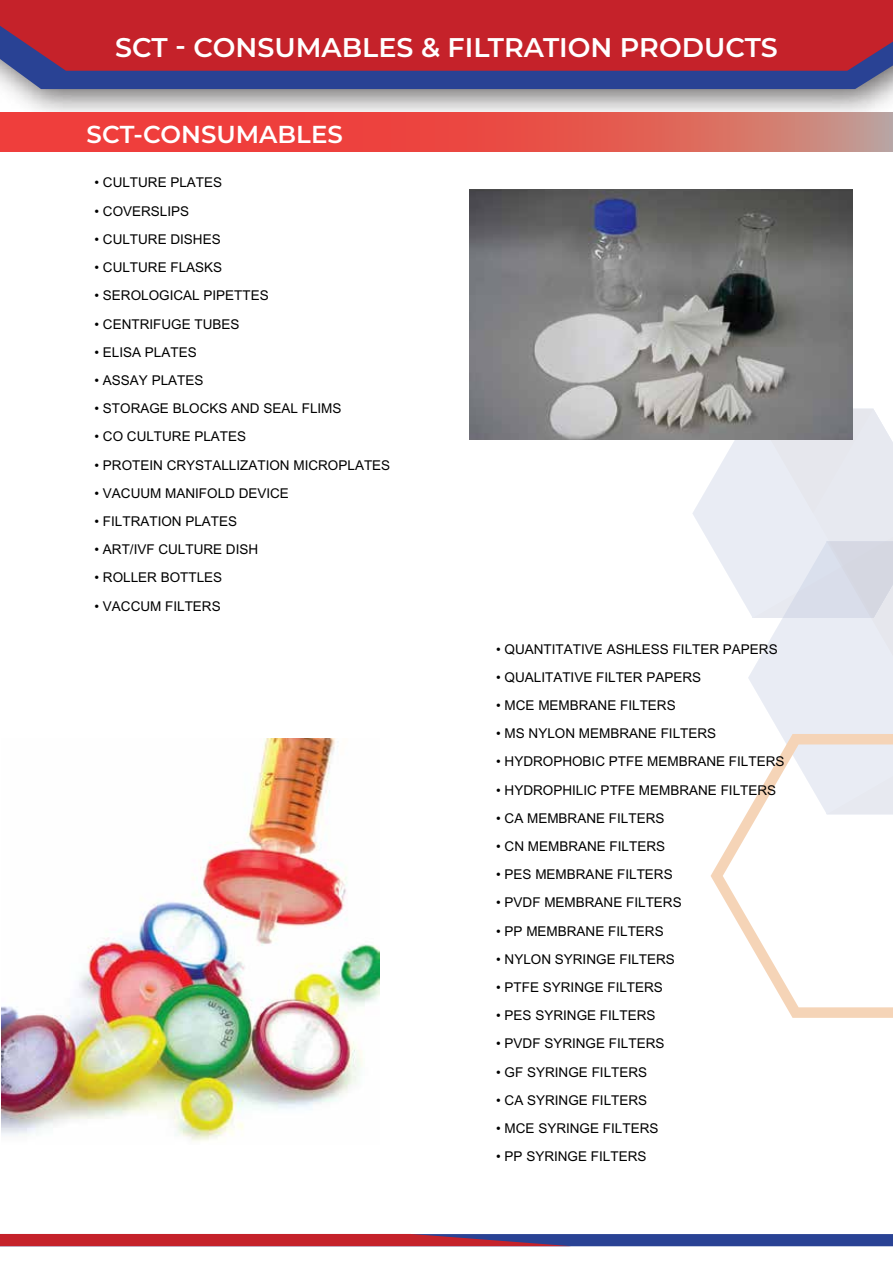
<style>
.page{position:relative;width:893px;height:1263px;background:#fff}
.page>*{position:absolute;margin:0;border:0;box-sizing:border-box;transform-origin:0 0}
.t1{font:600 27px "Montserrat";color:#fff}
.t2{font:600 24.45px "Montserrat";color:#fff}
.t3{font:13.5px "Arial";color:#000}
</style>
<div class="page">
<svg style="left:692px;top:409px;width:201px;height:325px"></svg>
<svg style="left:711px;top:734px;width:182px;height:284px"></svg>
<svg style="left:0;top:1234px;width:893px;height:12px;background:#7f305a"></svg>
<div style="left:0;top:71px;width:893px;height:18px;background:#294294"></div>
<div style="left:0;top:0;width:893px;height:71px;background:#c5222a"></div>
<img style="left:1px;top:738px;width:378px;height:403px">
<img style="left:470px;top:189px;width:382px;height:251px">
<svg style="left:0;top:112px;width:893px;height:39px;background:#e4554e"></svg>
<h1 class="t1" style="left:115px;top:28px;width:664px">SCT - CONSUMABLES &amp; FILTRATION PRODUCTS</h1>
<h2 class="t2" style="left:87px;top:117px;width:258px">SCT-CONSUMABLES</h2>
<p class="t3" style="left:94px;top:175px;width:129px">• CULTURE PLATES</p>
<p class="t3" style="left:94px;top:203px;width:96px">• COVERSLIPS</p>
<p class="t3" style="left:94px;top:231px;width:128px">• CULTURE DISHES</p>
<p class="t3" style="left:94px;top:260px;width:129px">• CULTURE FLASKS</p>
<p class="t3" style="left:94px;top:288px;width:176px">• SEROLOGICAL PIPETTES</p>
<p class="t3" style="left:94px;top:316px;width:146px">• CENTRIFUGE TUBES</p>
<p class="t3" style="left:94px;top:344px;width:104px">• ELISA PLATES</p>
<p class="t3" style="left:94px;top:372px;width:111px">• ASSAY PLATES</p>
<p class="t3" style="left:94px;top:401px;width:249px">• STORAGE BLOCKS AND SEAL FLIMS</p>
<p class="t3" style="left:94px;top:429px;width:153px">• CO CULTURE PLATES</p>
<p class="t3" style="left:94px;top:457px;width:297px">• PROTEIN CRYSTALLIZATION MICROPLATES</p>
<p class="t3" style="left:94px;top:485px;width:196px">• VACUUM MANIFOLD DEVICE</p>
<p class="t3" style="left:94px;top:513px;width:144px">• FILTRATION PLATES</p>
<p class="t3" style="left:94px;top:542px;width:165px">• ART/IVF CULTURE DISH</p>
<p class="t3" style="left:94px;top:570px;width:129px">• ROLLER BOTTLES</p>
<p class="t3" style="left:94px;top:598px;width:128px">• VACCUM FILTERS</p>
<p class="t3" style="left:496px;top:641px;width:283px">• QUANTITATIVE ASHLESS FILTER PAPERS</p>
<p class="t3" style="left:496px;top:669px;width:207px">• QUALITATIVE FILTER PAPERS</p>
<p class="t3" style="left:496px;top:697px;width:181px">• MCE MEMBRANE FILTERS</p>
<p class="t3" style="left:496px;top:726px;width:222px">• MS NYLON MEMBRANE FILTERS</p>
<p class="t3" style="left:496px;top:754px;width:290px">• HYDROPHOBIC PTFE MEMBRANE FILTERS</p>
<p class="t3" style="left:496px;top:782px;width:282px">• HYDROPHILIC PTFE MEMBRANE FILTERS</p>
<p class="t3" style="left:496px;top:810px;width:170px">• CA MEMBRANE FILTERS</p>
<p class="t3" style="left:496px;top:838px;width:170px">• CN MEMBRANE FILTERS</p>
<p class="t3" style="left:496px;top:867px;width:178px">• PES MEMBRANE FILTERS</p>
<p class="t3" style="left:496px;top:895px;width:187px">• PVDF MEMBRANE FILTERS</p>
<p class="t3" style="left:496px;top:923px;width:169px">• PP MEMBRANE FILTERS</p>
<p class="t3" style="left:496px;top:951px;width:180px">• NYLON SYRINGE FILTERS</p>
<p class="t3" style="left:496px;top:979px;width:168px">• PTFE SYRINGE FILTERS</p>
<p class="t3" style="left:496px;top:1008px;width:161px">• PES SYRINGE FILTERS</p>
<p class="t3" style="left:496px;top:1036px;width:170px">• PVDF SYRINGE FILTERS</p>
<p class="t3" style="left:496px;top:1064px;width:153px">• GF SYRINGE FILTERS</p>
<p class="t3" style="left:496px;top:1092px;width:153px">• CA SYRINGE FILTERS</p>
<p class="t3" style="left:496px;top:1120px;width:164px">• MCE SYRINGE FILTERS</p>
<p class="t3" style="left:496px;top:1149px;width:152px">• PP SYRINGE FILTERS</p>
</div>
